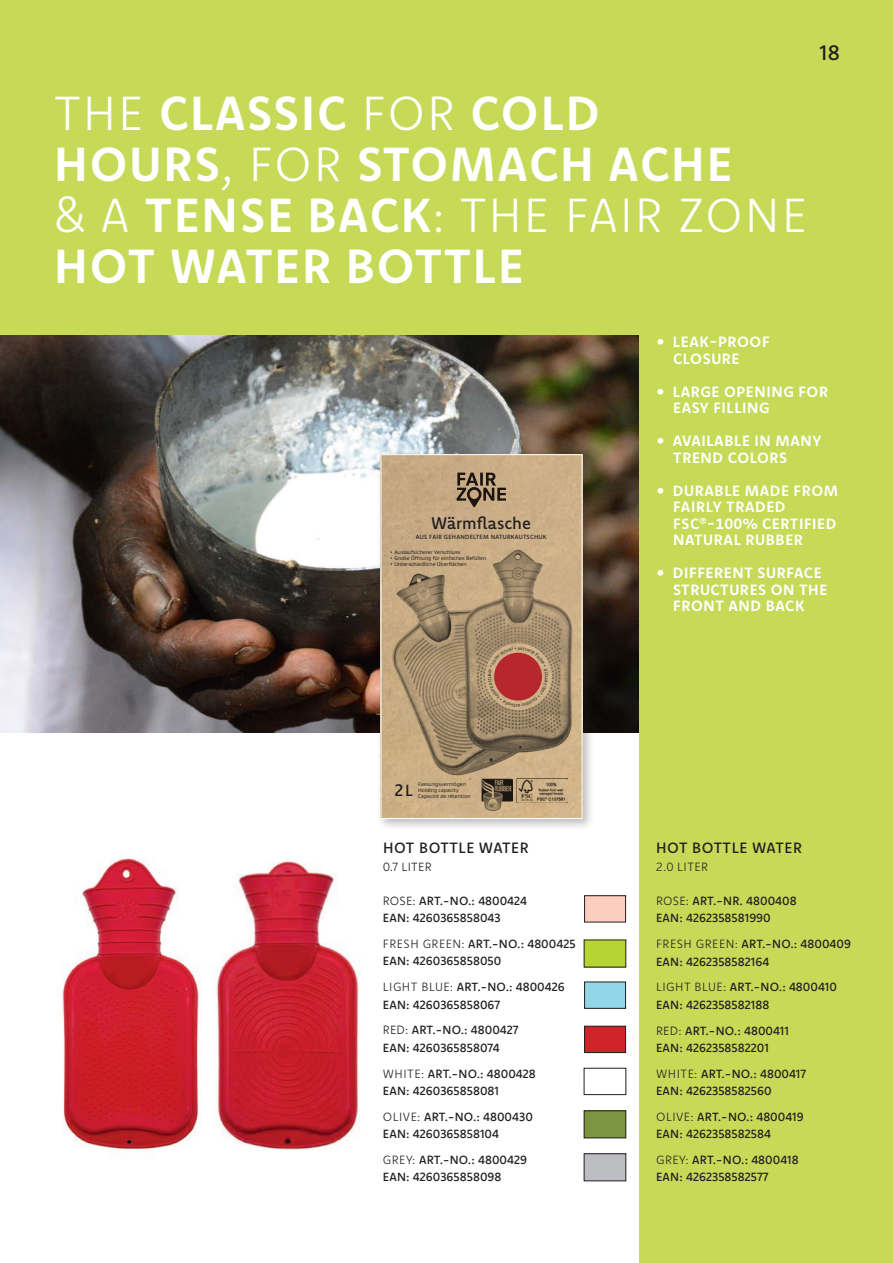
<style>
.page{position:relative;width:893px;height:1263px;background:#c6da57}
.page>*{position:absolute;margin:0;border:0;box-sizing:border-box;transform-origin:0 0}
.t1{font:700 48px/51px "Komet Pro";letter-spacing:.04em;color:#fff}
.t2{font:500 21px "Komet Pro";color:#231f20}
.t3{font:500 16.95px "Komet Pro";color:#231f20}
.t4{font:700 15px/16.5px "Komet Pro";letter-spacing:.04em;color:#fff}
.t5{font:500 15px "Komet Pro";letter-spacing:.035em;color:#231f20}
.t6{font:500 12px "Komet";color:#231f20}
.t7{font:300 12px "Komet Pro";letter-spacing:.04em;color:#231f20}
.t8{font:300 12px "Komet";letter-spacing:.02em;color:#231f20}
.t9{font:500 6.15px "Komet Pro";letter-spacing:.04em;color:#231f20}
.t10{font:5.4px/6.1px "Gustan";color:#231f20}
.s1{font-weight:300}
.s2{font-size:16.2px}
.s3{font-family:"Komet Pro";font-weight:300}
</style>
<div class="page">
<div style="left:0;top:336px;width:639px;height:927px;background:#fff"></div>
<img style="left:0;top:336px;width:639px;height:397px">
<div style="left:584px;top:1154px;width:42px;height:27px;background:#bcbdc0"></div>
<div style="left:584px;top:1153px;width:42px;height:28px;border:1px solid #231f20"></div>
<div style="left:584px;top:1111px;width:42px;height:27px;background:#7b9540"></div>
<div style="left:584px;top:1110px;width:42px;height:28px;border:1px solid #231f20"></div>
<div style="left:584px;top:1068px;width:42px;height:27px;border:1px solid #231f20"></div>
<div style="left:584px;top:940px;width:42px;height:27px;background:#b7d435"></div>
<div style="left:585px;top:896px;width:41px;height:26px;background:#fbcec0"></div>
<div style="left:584px;top:895px;width:42px;height:27px;border:1px solid #231f20"></div>
<div style="left:585px;top:982px;width:41px;height:26px;background:#90d6e8"></div>
<div style="left:584px;top:982px;width:42px;height:27px;border:1px solid #231f20"></div>
<div style="left:585px;top:1026px;width:41px;height:26px;background:#d1232a"></div>
<div style="left:584px;top:1026px;width:42px;height:27px;border:1px solid #231f20"></div>
<img style="left:62px;top:858px;width:138px;height:293px">
<img style="left:212px;top:861px;width:148px;height:289px">
<div style="left:377px;top:450px;width:218px;height:381px;background:#231f20;opacity:.3"></div>
<img style="left:383px;top:456px;width:197px;height:59px">
<img style="left:383px;top:515px;width:197px;height:302px">
<img style="left:485px;top:643px;width:67px;height:67px;border-radius:34px">
<svg style="left:510px;top:779px;width:64px;height:23px"></svg>
<img style="left:517px;top:779px;width:50px;height:23px">
<svg style="left:456px;top:473px;width:50px;height:35px"></svg>
<img style="left:481px;top:778px;width:31px;height:33px">
<div style="left:381px;top:454px;width:201px;height:365px;border:1px solid #fff"></div>
<svg style="left:488px;top:646px;width:60px;height:61px"></svg>
<p class="t1" style="left:54px;top:87px;width:547px"><span class="s1">THE</span> CLASSIC <span class="s1">FOR</span> COLD</p>
<p class="t1" style="left:54px;top:138px;width:680px">HOURS<span class="s1">, FOR</span> STOMACH ACHE</p>
<p class="t1" style="left:53px;top:189px;width:755px"><span class="s1">&amp; A</span> TENSE BACK<span class="s1">: THE FAIR ZONE<br></span>HOT WATER BOTTLE</p>
<p class="t2" style="left:820px;top:39px;width:22px">18</p>
<p class="t3" style="left:431px;top:512px;width:102px">Wärmflasche</p>
<p class="t9" style="left:416px;top:533px;width:132px">AUS FAIR GEHANDELTEM NATURKAUTSCHUK</p>
<p class="t10" style="left:390px;top:549px;width:72px">• Auslaufsicherer Verschluss</p>
<p class="t10" style="left:390px;top:555px;width:98px">• Große Öffnung für einfaches Befüllen</p>
<p class="t10" style="left:390px;top:561px;width:78px">• Unterschiedliche Oberflächen</p>
<p class="t10" style="left:418px;top:780px;width:54px">Fassungsvermögen<br>Holding capacity<br>Capacité de rétention</p>
<p class="t3" style="left:395px;top:779px;width:20px">2<span class="s2">L</span></p>
<p class="t5" style="left:383px;top:838px;width:147px">HOT BOTTLE WATER</p>
<p class="t8" style="left:383px;top:858px;width:50px">0.7 LITER</p>
<p class="t6" style="left:383px;top:893px;width:146px"><span class="s1">ROSE:</span> ART.-NO.: 4800424</p>
<p class="t6" style="left:383px;top:910px;width:119px">EAN: 4260365858043</p>
<p class="t6" style="left:383px;top:936px;width:194px"><span class="s3">FRESH GREEN:</span> ART.-NO.: 4800425</p>
<p class="t6" style="left:383px;top:953px;width:120px">EAN: 4260365858050</p>
<p class="t6" style="left:383px;top:979px;width:183px"><span class="s3">LIGHT BLUE:</span> ART.-NO.: 4800426</p>
<p class="t6" style="left:383px;top:996px;width:119px">EAN: 4260365858067</p>
<p class="t6" style="left:383px;top:1022px;width:137px"><span class="s1">RED:</span> ART.-NO.: 4800427</p>
<p class="t6" style="left:383px;top:1040px;width:118px">EAN: 4260365858074</p>
<p class="t6" style="left:383px;top:1065px;width:154px"><span class="s3">WHITE:</span> ART.-NO.: 4800428</p>
<p class="t6" style="left:383px;top:1083px;width:118px">EAN: 4260365858081</p>
<p class="t6" style="left:383px;top:1109px;width:151px"><span class="s3">OLIVE:</span> ART.-NO.: 4800430</p>
<p class="t6" style="left:383px;top:1126px;width:118px">EAN: 4260365858104</p>
<p class="t6" style="left:383px;top:1152px;width:146px"><span class="s3">GREY:</span> ART.-NO.: 4800429</p>
<p class="t6" style="left:383px;top:1169px;width:120px">EAN: 4260365858098</p>
<p class="t4" style="left:673px;top:333px;width:98px;text-indent:-17px">• LEAK-PROOF<br>CLOSURE</p>
<p class="t4" style="left:673px;top:383px;width:156px;text-indent:-17px">• LARGE OPENING FOR<br>EASY FILLING</p>
<p class="t4" style="left:673px;top:432px;width:150px;text-indent:-17px">• AVAILABLE IN MANY<br>TREND COLORS</p>
<p class="t4" style="left:673px;top:482px;width:166px;text-indent:-17px">• DURABLE MADE FROM<br>FAIRLY TRADED<br>FSC®-100% CERTIFIED<br>NATURAL RUBBER</p>
<p class="t4" style="left:673px;top:564px;width:156px;text-indent:-17px">• DIFFERENT SURFACE<br>STRUCTURES ON THE<br>FRONT AND BACK</p>
<p class="t5" style="left:656px;top:838px;width:147px">HOT BOTTLE WATER</p>
<p class="t7" style="left:656px;top:859px;width:54px">2.0 LITER</p>
<p class="t6" style="left:656px;top:893px;width:142px"><span class="s1">ROSE:</span> ART.-NR. 4800408</p>
<p class="t6" style="left:656px;top:910px;width:116px">EAN: 4262358581990</p>
<p class="t6" style="left:656px;top:936px;width:196px"><span class="s3">FRESH GREEN:</span> ART.-NO.: 4800409</p>
<p class="t6" style="left:656px;top:953px;width:115px">EAN: 4262358582164</p>
<p class="t6" style="left:656px;top:979px;width:182px"><span class="s3">LIGHT BLUE:</span> ART.-NO.: 4800410</p>
<p class="t6" style="left:656px;top:997px;width:115px">EAN: 4262358582188</p>
<p class="t6" style="left:656px;top:1022px;width:135px"><span class="s1">RED:</span> ART.-NO.: 4800411</p>
<p class="t6" style="left:656px;top:1040px;width:114px">EAN: 4262358582201</p>
<p class="t6" style="left:656px;top:1066px;width:151px"><span class="s3">WHITE:</span> ART.-NO.: 4800417</p>
<p class="t6" style="left:656px;top:1083px;width:117px">EAN: 4262358582560</p>
<p class="t6" style="left:656px;top:1109px;width:149px"><span class="s3">OLIVE:</span> ART.-NO.: 4800419</p>
<p class="t6" style="left:656px;top:1126px;width:116px">EAN: 4262358582584</p>
<p class="t6" style="left:656px;top:1152px;width:144px"><span class="s3">GREY:</span> ART.-NO.: 4800418</p>
<p class="t6" style="left:656px;top:1169px;width:114px">EAN: 4262358582577</p>
</div>
